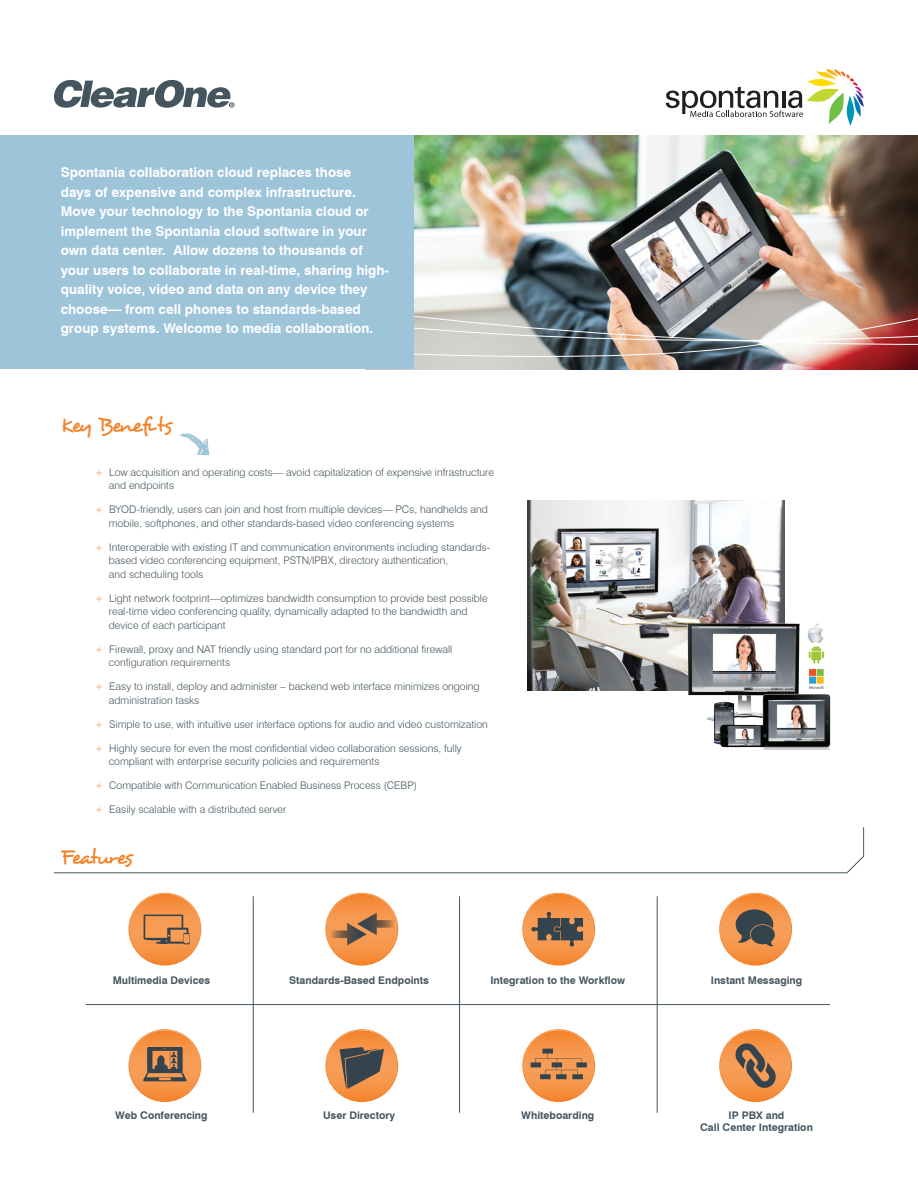
<style>
.page{position:relative;width:918px;height:1188px;background:#fff}
.page>*{position:absolute;margin:0;border:0;box-sizing:border-box;transform-origin:0 0}
.t1{font:21px "Desyrel";letter-spacing:-.025em;color:#f48026}
.t2{font:21px "Desyrel";letter-spacing:-.06em;color:#f48026}
.t3{font:700 13.5px/19.5px "Swiss 721 BT";color:#fff}
.t4{font:300 10.5px "Swiss 721 BT";color:#45555f}
.t5{font:700 10.5px "Swiss 721 BT";color:#45555f}
.s1{color:#f48026}
</style>
<div class="page">
<img style="left:527px;top:500px;width:257px;height:190px">
<img style="left:683px;top:620px;width:148px;height:129px">
<img style="left:413px;top:136px;width:505px;height:233px">
<img style="left:413px;top:315px;width:505px;height:48px">
<svg style="left:54px;top:80px;width:181px;height:28px"></svg>
<svg style="left:180px;top:433px;width:29px;height:22px"></svg>
<svg style="left:54px;top:827px;width:810px;height:47px"></svg>
<svg style="left:720px;top:893px;width:71px;height:72px"></svg>
<svg style="left:720px;top:893px;width:71px;height:55px;background:#c38d63"></svg>
<div style="left:720px;top:1030px;width:71px;height:71px;background:#f58c3b;border-radius:36px"></div>
<svg style="left:720px;top:1030px;width:71px;height:59px"></svg>
<svg style="left:326px;top:893px;width:72px;height:72px"></svg>
<svg style="left:326px;top:893px;width:72px;height:53px;background:#dc9965"></svg>
<div style="left:326px;top:1030px;width:72px;height:71px;background:#f58c3b;border-radius:36px"></div>
<svg style="left:326px;top:1030px;width:72px;height:59px"></svg>
<svg style="left:523px;top:893px;width:71px;height:72px"></svg>
<svg style="left:523px;top:893px;width:71px;height:54px;background:#c68f63"></svg>
<svg style="left:523px;top:1030px;width:72px;height:71px"></svg>
<svg style="left:523px;top:1030px;width:72px;height:49px;background:#e19c66"></svg>
<svg style="left:129px;top:893px;width:72px;height:72px"></svg>
<svg style="left:129px;top:893px;width:72px;height:51px;background:#e59e67"></svg>
<svg style="left:129px;top:1030px;width:72px;height:71px"></svg>
<svg style="left:129px;top:1030px;width:72px;height:51px;background:#cd9365"></svg>
<hr style="left:86px;top:1004px;width:744px;height:1px;background:#45555f">
<hr style="left:253px;top:897px;width:1px;height:215px;background:#45555f">
<hr style="left:459px;top:897px;width:1px;height:215px;background:#45555f">
<hr style="left:657px;top:897px;width:1px;height:215px;background:#45555f">
<div style="left:0;top:136px;width:413px;height:233px;background:#9ec4da"></div>
<svg style="left:666px;top:69px;width:198px;height:57px"></svg>
<p class="t3" style="left:61px;top:162px;width:330px">Spontania collaboration cloud replaces those<br>days of expensive and complex infrastructure.<br>Move your technology to the Spontania cloud or implement the Spontania cloud software in your own data center. Allow dozens to thousands of your users to collaborate in real-time, sharing high&shy;quality voice, video and data on any device they choose— from cell phones to standards-based group systems. Welcome to media collaboration.</p>
<p class="t1" style="left:61px;top:412px;width:112px">Key Benefits</p>
<p class="t4" style="left:95px;top:466px;width:401px"><span class="s1">+</span> Low acquisition and operating costs— avoid capitalization of expensive infrastructure</p>
<p class="t4" style="left:109px;top:479px;width:67px">and endpoints</p>
<p class="t4" style="left:95px;top:503px;width:395px"><span class="s1">+</span> BYOD-friendly, users can join and host from multiple devices— PCs, handhelds and</p>
<p class="t4" style="left:109px;top:517px;width:347px">mobile, softphones, and other standards-based video conferencing systems</p>
<p class="t4" style="left:95px;top:541px;width:397px"><span class="s1">+</span> Interoperable with existing IT and communication environments including standards-</p>
<p class="t4" style="left:109px;top:554px;width:341px">based video conferencing equipment, PSTN/IPBX, directory authentication,</p>
<p class="t4" style="left:109px;top:568px;width:96px">and scheduling tools</p>
<p class="t4" style="left:95px;top:592px;width:394px"><span class="s1">+</span> Light network footprint—optimizes bandwidth consumption to provide best possible</p>
<p class="t4" style="left:109px;top:605px;width:360px">real-time video conferencing quality, dynamically adapted to the bandwidth and</p>
<p class="t4" style="left:109px;top:619px;width:118px">device of each participant</p>
<p class="t4" style="left:95px;top:643px;width:359px"><span class="s1">+</span> Firewall, proxy and NAT friendly using standard port for no additional firewall</p>
<p class="t4" style="left:109px;top:656px;width:123px">configuration requirements</p>
<p class="t4" style="left:95px;top:680px;width:386px"><span class="s1">+</span> Easy to install, deploy and administer – backend web interface minimizes ongoing</p>
<p class="t4" style="left:109px;top:694px;width:92px">administration tasks</p>
<p class="t4" style="left:95px;top:718px;width:395px"><span class="s1">+</span> Simple to use, with intuitive user interface options for audio and video customization</p>
<p class="t4" style="left:95px;top:742px;width:368px"><span class="s1">+</span> Highly secure for even the most confidential video collaboration sessions, fully</p>
<p class="t4" style="left:109px;top:755px;width:272px">compliant with enterprise security policies and requirements</p>
<p class="t4" style="left:95px;top:779px;width:324px"><span class="s1">+</span> Compatible with Communication Enabled Business Process (CEBP)</p>
<p class="t4" style="left:95px;top:803px;width:193px"><span class="s1">+</span> Easily scalable with a distributed server</p>
<p class="t2" style="left:61px;top:844px;width:73px">Features</p>
<p class="t5" style="left:113px;top:974px;width:99px">Multimedia Devices</p>
<p class="t5" style="left:115px;top:1109px;width:94px">Web Conferencing</p>
<p class="t5" style="left:289px;top:974px;width:141px">Standards-Based Endpoints</p>
<p class="t5" style="left:323px;top:1109px;width:73px">User Directory</p>
<p class="t5" style="left:490px;top:974px;width:136px">Integration to the Workflow</p>
<p class="t5" style="left:521px;top:1109px;width:75px">Whiteboarding</p>
<p class="t5" style="left:711px;top:974px;width:93px">Instant Messaging</p>
<p class="t5" style="left:729px;top:1109px;width:57px">IP PBX and</p>
<p class="t5" style="left:700px;top:1121px;width:114px">Call Center Integration</p>
</div>
